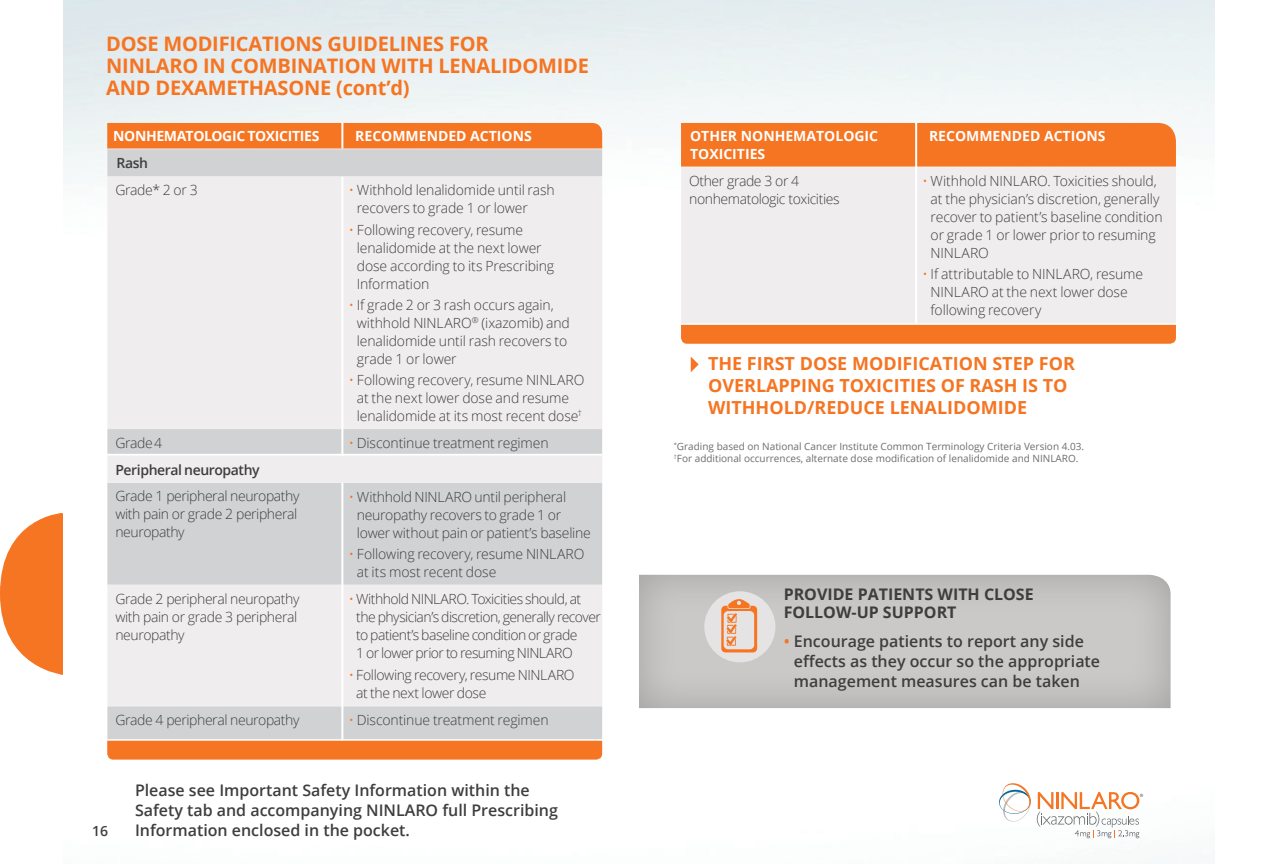
<style>
.page{position:relative;width:1278px;height:864px;background:#fff}
.page>*{position:absolute;margin:0;border:0;box-sizing:border-box;transform-origin:0 0}
.t1{font:700 20px/22px "Open Sans";letter-spacing:-.01em;color:#f57523}
.t2{font:700 18px/22px "Open Sans";color:#f57523}
.t3{font:600 16px/20px "Open Sans";color:#3e3e3f}
.t4{font:700 16px/18px "Open Sans";color:#3e3e3f}
.t5{font:300 14px/18px "Open Sans";letter-spacing:-.015em;color:#3e3e3f}
.t6{font:300 14px/18px "Open Sans";letter-spacing:-.04em;color:#3e3e3f}
.t7{font:700 14px/18px "Open Sans";color:#fff}
.t8{font:600 14px "Open Sans";letter-spacing:-.03em;color:#3e3e3f}
.t9{font:700 14px "Open Sans";letter-spacing:-.025em;color:#fff}
.t10{font:10px/12px "Open Sans";color:#6c6d70}
.s1{color:#f57523}
</style>
<div class="page">
<div style="left:107px;top:123px;width:495px;height:26px;background:#f57523"></div>
<div style="left:107px;top:741px;width:495px;height:19px;background:#f57523"></div>
<div style="left:107px;top:149px;width:495px;height:590px;background:#d1d2d4"></div>
<svg style="left:107px;top:176px;width:495px;height:530px;background:#e8e6e7"></svg>
<hr style="left:341px;top:123px;width:2px;height:25px;background:#fff">
<hr style="left:341px;top:177px;width:2px;height:279px;background:#fff">
<hr style="left:341px;top:483px;width:2px;height:257px;background:#fff">
<hr style="left:105px;top:454px;width:497px;height:2px;background:#fff">
<svg style="left:999px;top:783px;width:144px;height:55px"></svg>
<div style="left:681px;top:123px;width:495px;height:44px;background:#f57523"></div>
<div style="left:681px;top:325px;width:495px;height:19px;background:#f57523"></div>
<div style="left:681px;top:167px;width:495px;height:156px;background:#f0edee"></div>
<hr style="left:915px;top:123px;width:2px;height:201px;background:#fff">
<svg style="left:691px;top:357px;width:8px;height:15px"></svg>
<div style="left:639px;top:572px;width:534px;height:136px;background:#231f20;opacity:.25"></div>
<div style="left:704px;top:591px;width:71px;height:71px;background:#e6e3e4;border-radius:50%"></div>
<svg style="left:721px;top:599px;width:36px;height:53px"></svg>
<svg style="left:0;top:512px;width:63px;height:163px;fill:#f57523"></svg>
<h1 class="t1" style="left:106px;top:33px;width:484px">DOSE MODIFICATIONS GUIDELINES FOR<br>NINLARO IN COMBINATION WITH LENALIDOMIDE<br>AND DEXAMETHASONE (cont’d)</h1>
<p class="t9" style="left:113px;top:126px;width:208px">NONHEMATOLOGIC TOXICITIES</p>
<p class="t7" style="left:355px;top:127px;width:178px">RECOMMENDED ACTIONS</p>
<p class="t8" style="left:116px;top:154px;width:33px">Rash</p>
<p class="t5" style="left:115px;top:181px;width:84px">Grade* 2 or 3</p>
<p class="t5" style="left:357px;top:181px;width:199px;text-indent:-8px"><span class="s1">•</span> Withhold lenalidomide until rash recovers to grade 1 or lower</p>
<p class="t5" style="left:357px;top:220px;width:199px;text-indent:-8px"><span class="s1">•</span> Following recovery, resume lenalidomide at the next lower dose according to its Prescribing<br>Information</p>
<p class="t5" style="left:357px;top:295px;width:215px;text-indent:-8px"><span class="s1">•</span> If grade 2 or 3 rash occurs again, withhold NINLARO<sup>®</sup> (ixazomib) and lenalidomide until rash recovers to grade 1 or lower</p>
<p class="t5" style="left:349px;top:371px;width:237px;text-align:center"><span class="s1">•</span> Following recovery, resume NINLARO at the next lower dose and resume lenalidomide at its most recent dose<sup>†</sup></p>
<p class="t5" style="left:115px;top:433px;width:48px">Grade4</p>
<p class="t5" style="left:349px;top:433px;width:201px"><span class="s1">•</span> Discontinue treatment regimen</p>
<p class="t8" style="left:115px;top:460px;width:146px">Peripheral neuropathy</p>
<p class="t5" style="left:115px;top:487px;width:186px">Grade 1 peripheral neuropathy with pain or grade 2 peripheral neuropathy</p>
<p class="t5" style="left:357px;top:487px;width:235px;text-indent:-8px"><span class="s1">•</span> Withhold NINLARO until peripheral neuropathy recovers to grade 1 or lower without pain or patient’s baseline</p>
<p class="t5" style="left:357px;top:544px;width:229px;text-indent:-8px"><span class="s1">•</span> Following recovery, resume NINLARO at its most recent dose</p>
<p class="t5" style="left:115px;top:589px;width:186px">Grade 2 peripheral neuropathy with pain or grade 3 peripheral neuropathy</p>
<p class="t6" style="left:356px;top:589px;width:246px;text-indent:-7px"><span class="s1">•</span> Withhold NINLARO. Toxicities should, at the physician’s discretion, generally recover to patient’s baseline condition or grade<br>1 or lower prior to resuming NINLARO</p>
<p class="t5" style="left:356px;top:666px;width:220px;text-indent:-8px"><span class="s1">•</span> Following recovery, resume NINLARO at the next lower dose</p>
<p class="t5" style="left:115px;top:711px;width:186px">Grade 4 peripheral neuropathy</p>
<p class="t5" style="left:349px;top:711px;width:201px"><span class="s1">•</span> Discontinue treatment regimen</p>
<p class="t8" style="left:92px;top:821px;width:17px">16</p>
<p class="t3" style="left:135px;top:780px;width:424px">Please see Important Safety Information within the<br>Safety tab and accompanying NINLARO full Prescribing<br>Information enclosed in the pocket.</p>
<p class="t7" style="left:690px;top:127px;width:189px">OTHER NONHEMATOLOGIC<br>TOXICITIES</p>
<p class="t7" style="left:929px;top:127px;width:178px">RECOMMENDED ACTIONS</p>
<p class="t5" style="left:689px;top:172px;width:152px">Other grade 3 or 4 nonhematologic toxicities</p>
<p class="t5" style="left:931px;top:172px;width:234px;text-indent:-8px"><span class="s1">•</span> Withhold NINLARO. Toxicities should, at the physician’s discretion, generally recover to patient’s baseline condition or grade 1 or lower prior to resuming NINLARO</p>
<p class="t5" style="left:931px;top:265px;width:214px;text-indent:-8px"><span class="s1">•</span> If attributable to NINLARO, resume<br>NINLARO at the next lower dose following recovery</p>
<p class="t2" style="left:708px;top:352px;width:368px">THE FIRST DOSE MODIFICATION STEP FOR<br>OVERLAPPING TOXICITIES OF RASH IS TO<br>WITHHOLD/REDUCE LENALIDOMIDE</p>
<p class="t10" style="left:674px;top:440px;width:412px"><sup>*</sup>Grading based on National Cancer Institute Common Terminology Criteria Version 4.03. <sup>†</sup>For additional occurrences, alternate dose modification of lenalidomide and NINLARO.</p>
<p class="t4" style="left:784px;top:585px;width:252px">PROVIDE PATIENTS WITH CLOSE<br>FOLLOW-UP SUPPORT</p>
<p class="t3" style="left:794px;top:631px;width:308px;text-indent:-10px"><span class="s1">•</span> Encourage patients to report any side effects as they occur so the appropriate management measures can be taken</p>
</div>
